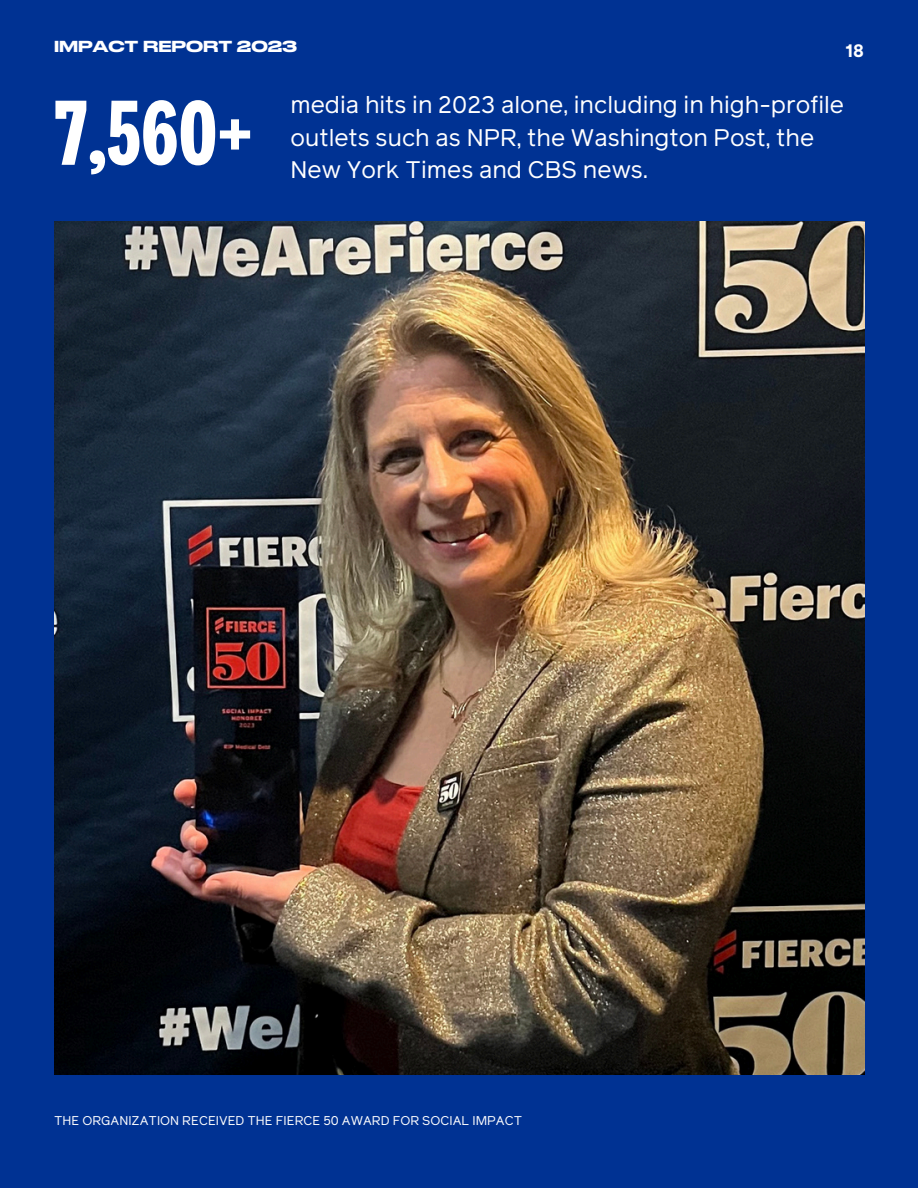
<style>
.page{position:relative;width:918px;height:1188px;background:#003293}
.page>*{position:absolute;margin:0;border:0;box-sizing:border-box;transform-origin:0 0}
.t1{font:700 96px "National 2 Compressed";color:#fff}
.t2{font:24px/32.7px "Reader Pro";color:#fff}
.t3{font:16.95px "Reader Pro";color:#003293}
.t4{font:500 15px "Druk Wide Cy";color:#fff}
.t5{font:12.75px "Reader Pro";color:#fff}
.s1{font-weight:700;font-size:18px;color:#fff}
</style>
<div class="page">
<img style="left:54px;top:222px;width:810px;height:852px">
<h2 class="t4" style="left:54px;top:40px;width:244px">IMPACT REPORT 2023</h2>
<h3 class="t3" style="left:822px;top:39px;width:43px">15 <span class="s1">18</span></h3>
<p class="t1" style="left:55px;top:90px;width:199px">7,560+</p>
<p class="t2" style="left:291px;top:89px;width:555px">media hits in 2023 alone, including in high-profile outlets such as NPR, the Washington Post, the<br>New York Times and CBS news.</p>
<p class="t5" style="left:54px;top:1111px;width:470px">THE ORGANIZATION RECEIVED THE FIERCE 50 AWARD FOR SOCIAL IMPACT</p>
</div>
